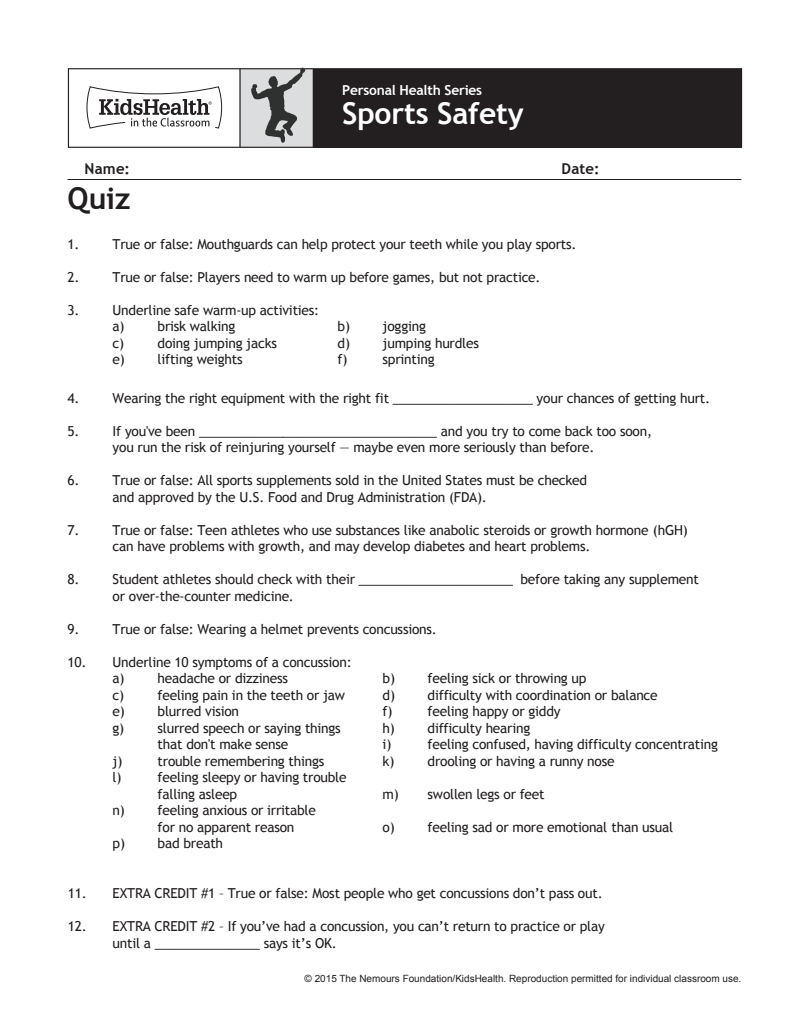
<style>
.page{position:relative;width:810px;height:1035px;background:#fff}
.page>*{position:absolute;margin:0;border:0;box-sizing:border-box;transform-origin:0 0}
.t1{font:700 30px "Trebuchet MS";letter-spacing:-.005em;color:#fff}
.t2{font:700 30px "Trebuchet MS";color:#221e1f}
.t3{font:700 15px "Trebuchet MS";letter-spacing:.015em;color:#231f20}
.t4{font:13.75px/16.5px "Trebuchet MS";letter-spacing:-.015em;color:#221e1f}
.t5{font:700 13.75px "Trebuchet MS";letter-spacing:-.015em;color:#fff}
.t6{font:10px "Arial";color:#231f20}
.s1{font-style:inherit}
</style>
<div class="page">
<div style="left:240px;top:69px;width:73px;height:78px;background:#dcdddf"></div>
<div style="left:313px;top:69px;width:428px;height:78px;background:#231f20"></div>
<svg style="left:86px;top:86px;width:136px;height:43px"></svg>
<hr style="left:239px;top:69px;width:2px;height:78px;background:#231f20">
<div style="left:68px;top:68px;width:674px;height:80px;border:1px solid #231f20"></div>
<svg style="left:251px;top:68px;width:54px;height:75px"></svg>
<hr style="left:68px;top:179px;width:673px;height:1px;background:#231f20">
<p class="t5" style="left:342px;top:81px;width:141px">Personal Health Series</p>
<h1 class="t1" style="left:342px;top:95px;width:183px">Sports Safety</h1>
<p class="t3" style="left:84px;top:159px;width:47px">Name:</p>
<p class="t3" style="left:562px;top:159px;width:40px">Date:</p>
<h1 class="t2" style="left:68px;top:180px;width:65px">Quiz</h1>
<p class="t4" style="left:68px;top:236px;width:510px">1. True or false: Mouthguards can help protect your teeth while you play sports.</p>
<p class="t4" style="left:68px;top:269px;width:475px">2. True or false: Players need to warm up before games, but not practice.</p>
<p class="t4" style="left:113px;top:302px;width:208px;text-indent:-45px">3. Underline safe warm-up activities: a) brisk walking</p>
<p class="t4" style="left:338px;top:318px;width:90px">b) jogging</p>
<p class="t4" style="left:113px;top:335px;width:13px">c)</p>
<p class="t4" style="left:158px;top:335px;width:121px">doing jumping jacks</p>
<p class="t4" style="left:338px;top:335px;width:143px">d) jumping hurdles</p>
<p class="t4" style="left:113px;top:351px;width:132px">e) lifting weights</p>
<p class="t4" style="left:338px;top:351px;width:11px">f)</p>
<p class="t4" style="left:383px;top:351px;width:54px">sprinting</p>
<p class="t4" style="left:68px;top:390px;width:644px">4. Wearing the right equipment with the right fit ____________________ your chances of getting hurt.</p>
<p class="t4" style="left:113px;top:423px;width:541px;text-indent:-45px">5. If you've been __________________________________ and you try to come back too soon, you run the risk of reinjuring yourself — maybe even more seriously than before.</p>
<p class="t4" style="left:113px;top:472px;width:476px;text-indent:-45px">6. True or false: All sports supplements sold in the United States must be checked and approved by the U.S. Food and Drug Administration (FDA).</p>
<p class="t4" style="left:113px;top:522px;width:577px;text-indent:-45px">7. True or false: Teen athletes who use substances like anabolic steroids or growth hormone (hGH) can have problems with growth, and may develop diabetes and heart problems.</p>
<p class="t4" style="left:113px;top:571px;width:588px;text-indent:-45px">8. Student athletes should check with their ______________________ before taking any supplement or over-the-counter medicine.</p>
<p class="t4" style="left:68px;top:621px;width:371px">9. True or false: Wearing a helmet prevents concussions.</p>
<p class="t4" style="left:113px;top:654px;width:241px;text-indent:-45px">10. Underline 10 symptoms of a concussion: a) headache or dizziness</p>
<p class="t4" style="left:383px;top:670px;width:205px">b) feeling sick or throwing up</p>
<p class="t4" style="left:113px;top:687px;width:13px">c)</p>
<p class="t4" style="left:158px;top:687px;width:189px">feeling pain in the teeth or jaw</p>
<p class="t4" style="left:383px;top:687px;width:277px">d) difficulty with coordination or balance</p>
<p class="t4" style="left:113px;top:703px;width:128px">e) blurred vision</p>
<p class="t4" style="left:383px;top:703px;width:11px">f)</p>
<p class="t4" style="left:428px;top:703px;width:134px">feeling happy or giddy</p>
<p class="t4" style="left:113px;top:720px;width:13px">g)</p>
<p class="t4" style="left:158px;top:720px;width:185px">slurred speech or saying things</p>
<p class="t4" style="left:383px;top:720px;width:149px">h) difficulty hearing</p>
<p class="t4" style="left:158px;top:736px;width:132px">that don't make sense</p>
<p class="t4" style="left:383px;top:736px;width:10px">i)</p>
<p class="t4" style="left:428px;top:736px;width:292px">feeling confused, having difficulty concentrating</p>
<p class="t4" style="left:113px;top:753px;width:11px">j)</p>
<p class="t4" style="left:158px;top:753px;width:168px">trouble remembering things</p>
<p class="t4" style="left:383px;top:753px;width:13px">k)</p>
<p class="t4" style="left:428px;top:753px;width:188px">drooling or having a runny nose</p>
<p class="t4" style="left:113px;top:769px;width:10px">l)</p>
<p class="t4" style="left:158px;top:769px;width:190px">feeling sleepy or having trouble falling asleep</p>
<p class="t4" style="left:383px;top:786px;width:163px">m) swollen legs or feet</p>
<p class="t4" style="left:158px;top:802px;width:160px;text-indent:-45px">n) feeling anxious or irritable for no apparent reason</p>
<p class="t4" style="left:383px;top:819px;width:292px">o) feeling sad or more emotional than usual</p>
<p class="t4" style="left:113px;top:835px;width:112px">p) bad breath</p>
<p class="t4" style="left:68px;top:885px;width:536px">11. EXTRA CREDIT #1 – True or false: Most people who get concussions don’t pass out.</p>
<p class="t4" style="left:113px;top:917px;width:494px;line-height:17.5px;text-indent:-45px">12. EXTRA CREDIT #2 – If you’ve had a concussion, you can’t return to practice or play until a _______________ says it’s OK.</p>
<p class="t6" style="left:305px;top:971px;width:438px">© 201<span class="s1">5</span> The Nemours Foundation/KidsHealth. Reproduction permitted for individual classroom use.</p>
</div>
